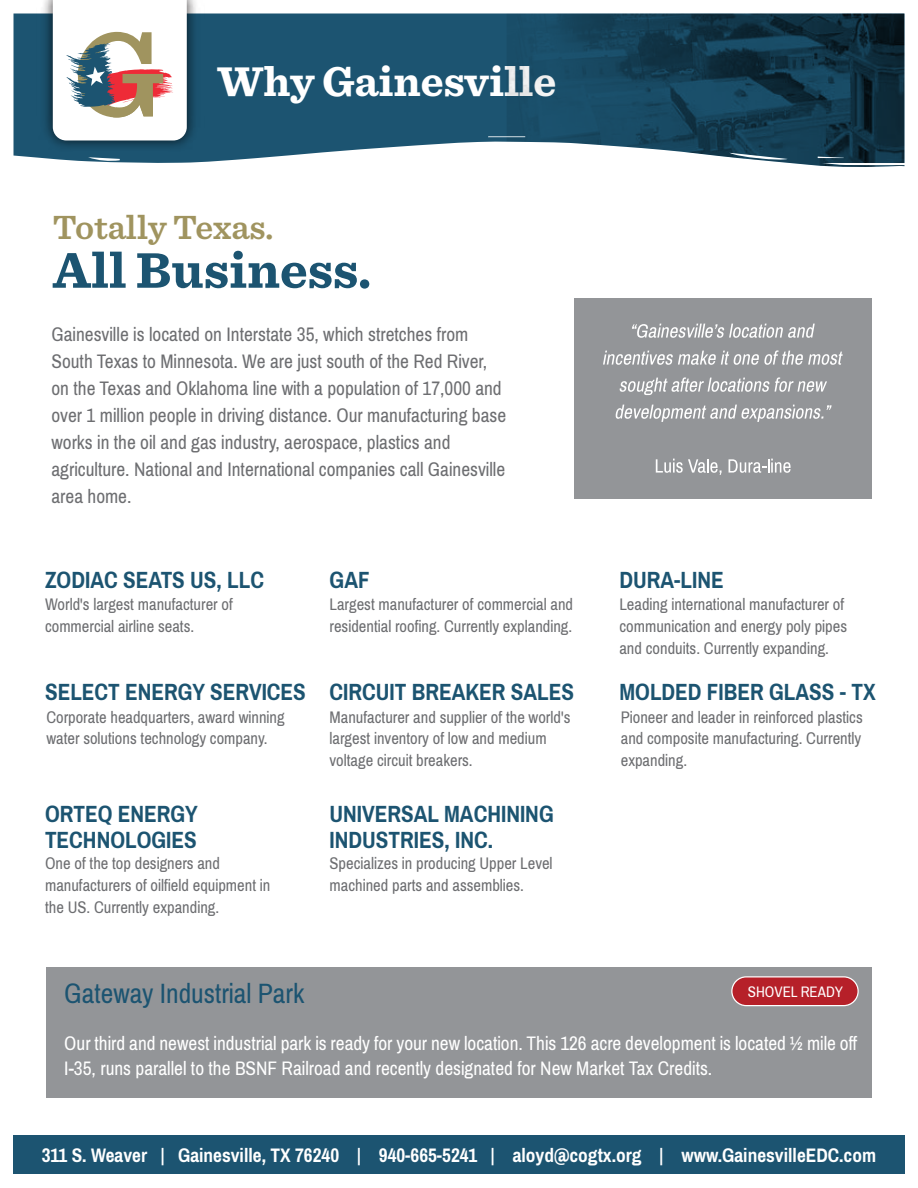
<style>
.page{position:relative;width:918px;height:1188px;background:#fff}
.page>*{position:absolute;margin:0;border:0;box-sizing:border-box;transform-origin:0 0}
.t1{font:700 52.35px "Sentinel";color:#1c5471}
.t2{font:700 43.5px "Sentinel";color:#fff}
.t3{font:600 35.1px "Sentinel";color:#a0945f}
.t4{font:30px "Pragati Narrow";color:#1c5471}
.t5{font:700 25.2px/26.5px "Pragati Narrow";color:#1c5471}
.t6{font:21px/27px "Pragati Narrow";color:#6d6e71}
.t7{font:21px/25.2px "Pragati Narrow";color:#fff}
.t8{font:700 21px "Pragati Narrow";color:#fff}
.t9{font:18px/21.6px "Pragati Narrow";color:#6d6e71}
.t10{font:16.35px "Pragati Narrow";color:#fff}
</style>
<div class="page">
<svg style="left:14px;top:14px;width:493px;height:149px;background:#2f627d"></svg>
<img style="left:36px;top:0;width:168px;height:158px">
<svg style="left:53px;top:0;width:134px;height:140px"></svg>
<img style="left:507px;top:13px;width:398px;height:154px">
<div style="left:574px;top:299px;width:298px;height:200px;background:#939598"></div>
<svg style="left:632px;top:324px;width:183px;height:14px"></svg>
<svg style="left:603px;top:350px;width:240px;height:15px"></svg>
<svg style="left:620px;top:377px;width:207px;height:18px"></svg>
<svg style="left:616px;top:405px;width:216px;height:17px"></svg>
<svg style="left:656px;top:459px;width:66px;height:16px"></svg>
<svg style="left:729px;top:459px;width:62px;height:14px"></svg>
<div style="left:46px;top:967px;width:826px;height:131px;background:#939598"></div>
<svg style="left:731px;top:976px;width:128px;height:30px;background:#ba3a42"></svg>
<div style="left:14px;top:1135px;width:891px;height:39px;background:#1c5471"></div>
<h2 class="t2" style="left:217px;top:61px;width:341px">Why Gainesville</h2>
<h3 class="t3" style="left:53px;top:211px;width:222px">Totally Texas.</h3>
<h1 class="t1" style="left:53px;top:246px;width:320px">All Business.</h1>
<p class="t6" style="left:51px;top:322px;width:456px">Gainesville is located on Interstate 35, which stretches from South Texas to Minnesota. We are just south of the Red River, on the Texas and Oklahoma line with a population of 17,000 and over 1 million people in driving distance. Our manufacturing base works in the oil and gas industry, aerospace, plastics and agriculture. National and International companies call Gainesville area home.</p>
<h3 class="t5" style="left:45px;top:568px;width:221px">ZODIAC SEATS US, LLC</h3>
<p class="t9" style="left:45px;top:595px;width:189px">World's largest manufacturer of commercial airline seats.</p>
<h3 class="t5" style="left:45px;top:681px;width:262px">SELECT ENERGY SERVICES</h3>
<p class="t9" style="left:46px;top:706px;width:240px">Corporate headquarters, award winning water solutions technology company.</p>
<h3 class="t5" style="left:45px;top:802px;width:154px">ORTEQ ENERGY<br>TECHNOLOGIES</h3>
<p class="t9" style="left:45px;top:854px;width:227px">One of the top designers and manufacturers of oilfield equipment in the US. Currently expanding.</p>
<h3 class="t5" style="left:330px;top:568px;width:42px">GAF</h3>
<p class="t9" style="left:330px;top:595px;width:245px">Largest manufacturer of commercial and residential roofing. Currently explanding.</p>
<h3 class="t5" style="left:330px;top:681px;width:246px">CIRCUIT BREAKER SALES</h3>
<p class="t9" style="left:330px;top:707px;width:242px">Manufacturer and supplier of the world's largest inventory of low and medium voltage circuit breakers.</p>
<h3 class="t5" style="left:330px;top:802px;width:226px">UNIVERSAL MACHINING<br>INDUSTRIES, INC.</h3>
<p class="t9" style="left:330px;top:854px;width:225px">Specializes in producing Upper Level machined parts and assemblies.</p>
<h3 class="t5" style="left:619px;top:568px;width:106px">DURA-LINE</h3>
<p class="t9" style="left:619px;top:595px;width:229px">Leading international manufacturer of communication and energy poly pipes and conduits. Currently expanding.</p>
<h3 class="t5" style="left:619px;top:681px;width:258px">MOLDED FIBER GLASS - TX</h3>
<p class="t9" style="left:621px;top:707px;width:243px;text-align:justify">Pioneer and leader in reinforced plastics and composite manufacturing. Currently expanding.</p>
<h3 class="t4" style="left:64px;top:983px;width:241px">Gateway Industrial Park</h3>
<p class="t7" style="left:64px;top:1032px;width:795px">Our third and newest industrial park is ready for your new location. This 126 acre development is located ½ mile off<br>I-35, runs parallel to the BSNF Railroad and recently designated for New Market Tax Credits.</p>
<p class="t10" style="left:748px;top:986px;width:97px">SHOVEL READY</p>
<p class="t8" style="left:42px;top:1149px;width:836px">311 S. Weaver | Gainesville, TX 76240 | 940-665-5241 | aloyd@cogtx.org | www.GainesvilleEDC.com</p>
</div>
